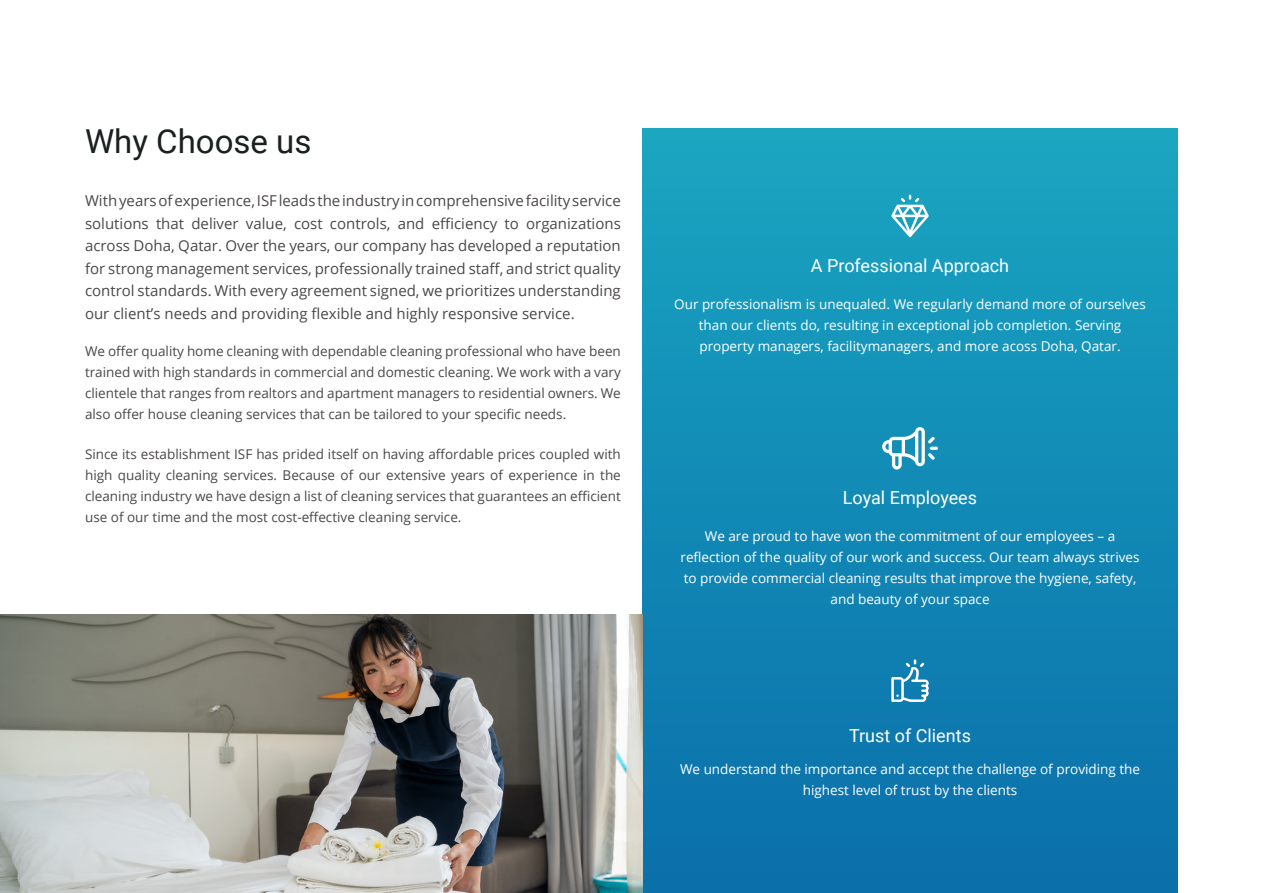
<style>
.page{position:relative;width:1263px;height:893px;background:#fff}
.page>*{position:absolute;margin:0;border:0;box-sizing:border-box;transform-origin:0 0}
.t1{font:33px "Roboto";color:#1a1f1f}
.t2{font:18px "Roboto";color:#fff}
.t3{font:15px/22.5px "Open Sans";color:#4b4847;text-align:justify}
.t4{font:13.5px/21px "Open Sans";color:#4b4847;text-align:justify}
.t5{font:13.5px/21px "Open Sans";color:#fff;text-align:center}
</style>
<div class="page">
<div style="left:642px;top:128px;width:536px;height:765px;background:linear-gradient(to bottom,#1aa5c1,#0a6eaa)"></div>
<img style="left:0;top:614px;width:642px;height:279px">
<svg style="left:891px;top:659px;width:38px;height:43px"></svg>
<svg style="left:882px;top:427px;width:56px;height:43px"></svg>
<svg style="left:891px;top:195px;width:38px;height:42px"></svg>
<h1 class="t1" style="left:85px;top:118px;width:228px">Why Choose us</h1>
<p class="t3" style="left:85px;top:189px;width:537px">With years of experience, ISF leads the industry in comprehensive facility service solutions that deliver value, cost controls, and efficiency to organizations across Doha, Qatar. Over the years, our company has developed a reputation for strong management services, professionally trained staff, and strict quality control standards. With every agreement signed, we prioritizes understanding our client’s needs and providing flexible and highly responsive service.</p>
<p class="t4" style="left:85px;top:340px;width:537px">We offer quality home cleaning with dependable cleaning professional who have been trained with high standards in commercial and domestic cleaning. We work with a vary clientele that ranges from realtors and apartment managers to residential owners. We also offer house cleaning services that can be tailored to your specific needs.</p>
<p class="t4" style="left:85px;top:443px;width:537px">Since its establishment ISF has prided itself on having affordable prices coupled with high quality cleaning services. Because of our extensive years of experience in the cleaning industry we have design a list of cleaning services that guarantees an efficient use of our time and the most cost-effective cleaning service.</p>
<h2 class="t2" style="left:811px;top:253px;width:200px">A Professional Approach</h2>
<p class="t5" style="left:674px;top:293px;width:473px">Our professionalism is unequaled. We regularly demand more of ourselves than our clients do, resulting in exceptional job completion. Serving property managers, facilitymanagers, and more acoss Doha, Qatar.</p>
<h2 class="t2" style="left:843px;top:485px;width:136px">Loyal Employees</h2>
<p class="t5" style="left:680px;top:525px;width:461px">We are proud to have won the commitment of our employees – a reflection of the quality of our work and success. Our team always strives to provide commercial cleaning results that improve the hygiene, safety, and beauty of your space</p>
<h2 class="t2" style="left:849px;top:723px;width:123px">Trust of Clients</h2>
<p class="t5" style="left:680px;top:758px;width:461px">We understand the importance and accept the challenge of providing the highest level of trust by the clients</p>
</div>
